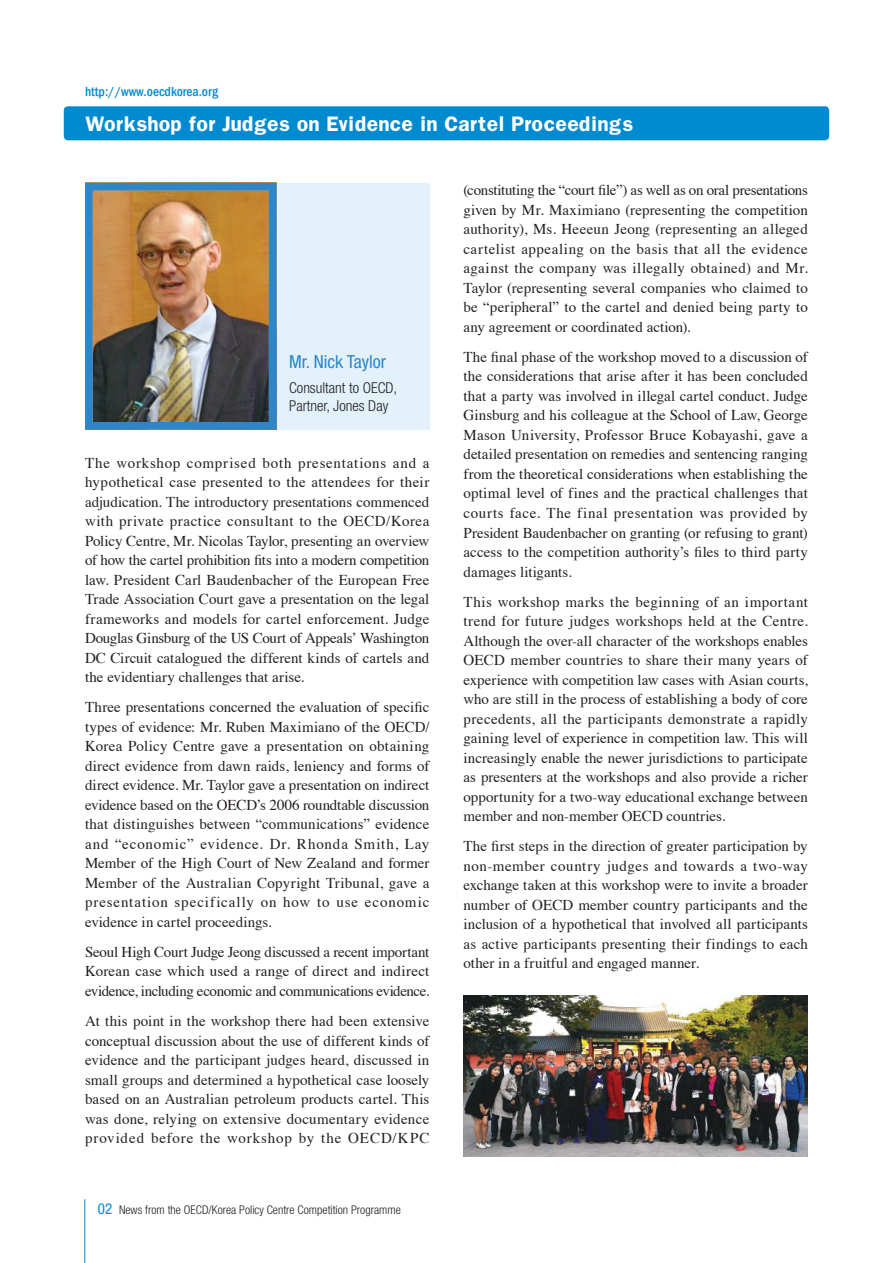
<style>
.page{position:relative;width:893px;height:1263px;background:#fff}
.page>*{position:absolute;margin:0;border:0;box-sizing:border-box;transform-origin:0 0}
.t1{font:18px "Franklin Demi";color:#fff}
.t2{font:condensed 18px "Helvetica Neue";color:#2c86c7}
.t3{font:15px/19.5px "Times";letter-spacing:.005em;color:#241f1f;text-align:justify}
.t4{font:300 condensed 15px/18px "Helvetica Neue";color:#241f1f}
.t5{font:500 condensed 13.5px "Franklin Gothic";color:#008ad0}
.t6{font:300 condensed 12px "Helvetica Neue";color:#241f1f}
.s1{font-weight:400;font-size:15px;color:#008ad0}
</style>
<div class="page">
<hr style="left:85px;top:1199px;width:1px;height:64px;background:#008ad0">
<div style="left:64px;top:106px;width:765px;height:34px;background:#008ad0;border-radius:4px"></div>
<div style="left:85px;top:183px;width:344px;height:246px;background:#e3f1fb"></div>
<img style="left:94px;top:192px;width:173px;height:228px">
<div style="left:85px;top:183px;width:191px;height:246px;border:8px solid #2c86c7"></div>
<img style="left:463px;top:995px;width:345px;height:162px">
<p class="t5" style="left:85px;top:82px;width:135px">http://www.oecdkorea.org</p>
<p class="t1" style="left:85px;top:111px;width:550px">Workshop for Judges on Evidence in Cartel Proceedings</p>
<p class="t2" style="left:289px;top:352px;width:98px">Mr. Nick Taylor</p>
<p class="t4" style="left:289px;top:378px;width:110px">Consultant to OECD,<br>Partner, Jones Day</p>
<p class="t3" style="left:85px;top:451px;width:346px">The workshop comprised both presentations and a hypothetical case presented to the attendees for their adjudication. The introductory presentations commenced with private practice consultant to the OECD/Korea Policy Centre, Mr. Nicolas Taylor, presenting an overview of how the cartel prohibition fits into a modern competition law. President Carl Baudenbacher of the European Free Trade Association Court gave a presentation on the legal frameworks and models for cartel enforcement. Judge Douglas Ginsburg of the US Court of Appeals’ Washington DC Circuit catalogued the different kinds of cartels and the evidentiary challenges that arise.</p>
<p class="t3" style="left:85px;top:696px;width:346px">Three presentations concerned the evaluation of specific types of evidence: Mr. Ruben Maximiano of the OECD/ Korea Policy Centre gave a presentation on obtaining direct evidence from dawn raids, leniency and forms of direct evidence. Mr. Taylor gave a presentation on indirect evidence based on the OECD’s 2006 roundtable discussion that distinguishes between “communications” evidence and “economic” evidence. Dr. Rhonda Smith, Lay Member of the High Court of New Zealand and former Member of the Australian Copyright Tribunal, gave a presentation specifically on how to use economic evidence in cartel proceedings.</p>
<p class="t3" style="left:85px;top:941px;width:346px">Seoul High Court Judge Jeong discussed a recent important Korean case which used a range of direct and indirect evidence, including economic and communications evidence.</p>
<p class="t3" style="left:85px;top:1010px;width:346px">At this point in the workshop there had been extensive conceptual discussion about the use of different kinds of evidence and the participant judges heard, discussed in small groups and determined a hypothetical case loosely based on an Australian petroleum products cartel. This was done, relying on extensive documentary evidence provided before the workshop by the OECD/KPC</p>
<p class="t6" style="left:98px;top:1202px;width:304px"><span class="s1">02</span> News from the OECD/Korea Policy Centre Competition Programme</p>
<p class="t3" style="left:463px;top:179px;width:346px">(constituting the “court file”) as well as on oral presentations given by Mr. Maximiano (representing the competition authority), Ms. Heeeun Jeong (representing an alleged cartelist appealing on the basis that all the evidence against the company was illegally obtained) and Mr.<br>Taylor (representing several companies who claimed to be “peripheral” to the cartel and denied being party to any agreement or coordinated action).</p>
<p class="t3" style="left:463px;top:346px;width:346px">The final phase of the workshop moved to a discussion of the considerations that arise after it has been concluded that a party was involved in illegal cartel conduct. Judge Ginsburg and his colleague at the School of Law, George Mason University, Professor Bruce Kobayashi, gave a detailed presentation on remedies and sentencing ranging from the theoretical considerations when establishing the optimal level of fines and the practical challenges that courts face. The final presentation was provided by President Baudenbacher on granting (or refusing to grant) access to the competition authority’s files to third party damages litigants.</p>
<p class="t3" style="left:463px;top:590px;width:346px">This workshop marks the beginning of an important trend for future judges workshops held at the Centre.<br>Although the over-all character of the workshops enables OECD member countries to share their many years of experience with competition law cases with Asian courts, who are still in the process of establishing a body of core precedents, all the participants demonstrate a rapidly gaining level of experience in competition law. This will increasingly enable the newer jurisdictions to participate as presenters at the workshops and also provide a richer opportunity for a two-way educational exchange between member and non-member OECD countries.</p>
<p class="t3" style="left:463px;top:835px;width:346px">The first steps in the direction of greater participation by non-member country judges and towards a two-way exchange taken at this workshop were to invite a broader number of OECD member country participants and the inclusion of a hypothetical that involved all participants as active participants presenting their findings to each other in a fruitful and engaged manner.</p>
</div>
